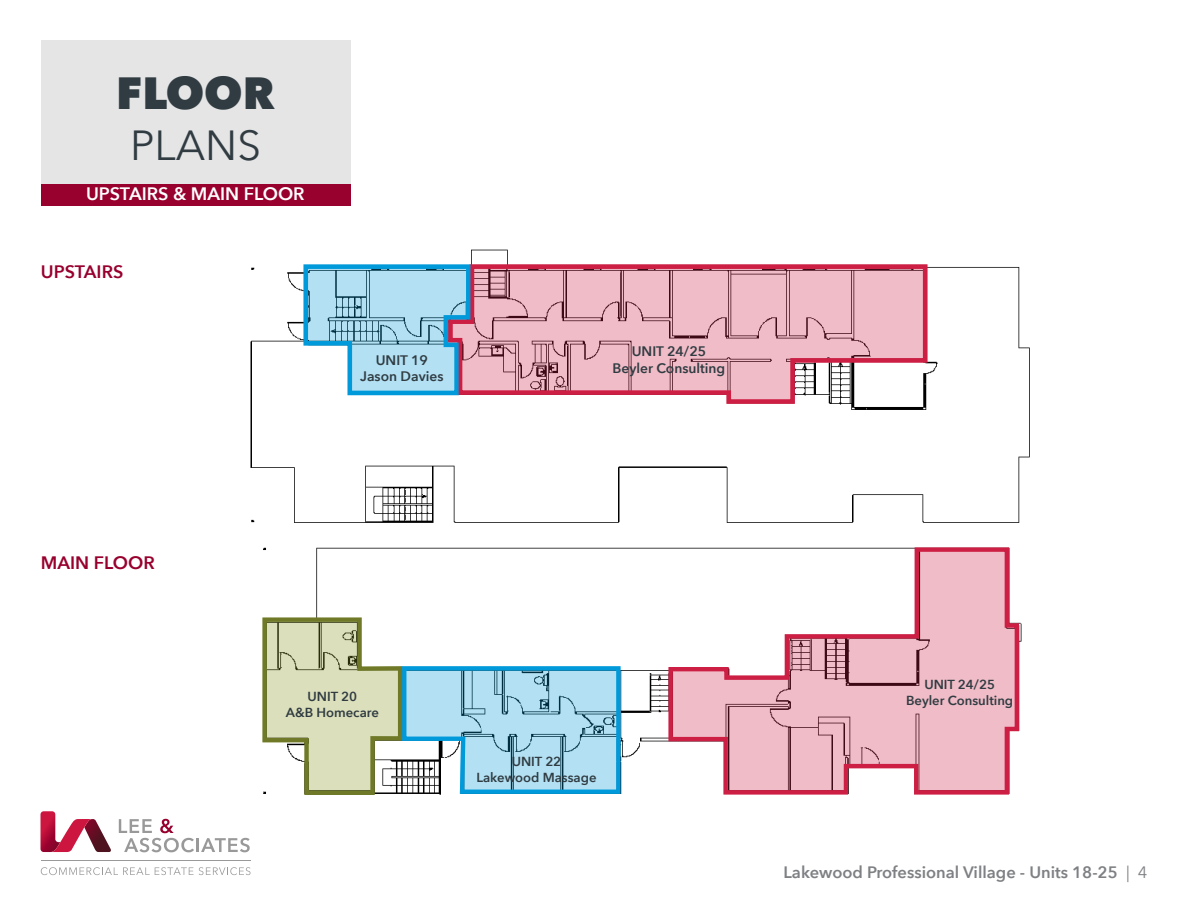
<style>
.page{position:relative;width:1188px;height:918px;background:#fff}
.page>*{position:absolute;margin:0;border:0;box-sizing:border-box;transform-origin:0 0}
.t1{font:800 45px "Avenir Next";color:#303c42}
.t2{font:42px "Avenir Next";color:#303c42}
.t3{font:600 18px "Avenir Next";color:#fff}
.t4{font:600 18px "Avenir Next";color:#98002e}
.t5{font:600 16.5px "Avenir Next";color:#7e8083}
.t6{font:600 13.8px/16.5px "Avenir Next";color:#303c42;text-align:center}
.t7{font:600 13.05px/15.8px "Avenir Next";color:#303c42;text-align:center}
.s1{font-weight:400}
</style>
<div class="page">
<svg style="left:119px;top:819px;width:75px;height:33px"></svg>
<hr style="left:196px;top:838px;width:3px;height:14px;background:#999">
<svg style="left:201px;top:838px;width:49px;height:14px"></svg>
<svg style="left:40px;top:811px;width:71px;height:41px"></svg>
<svg style="left:41px;top:867px;width:210px;height:8px"></svg>
<hr style="left:41px;top:861px;width:210px;height:1px;background:#999">
<div style="left:41px;top:40px;width:310px;height:155px;background:#e5e5e6"></div>
<div style="left:41px;top:184px;width:310px;height:21px;background:#98002e"></div>
<img style="left:250px;top:249px;width:780px;height:252px">
<svg style="left:301px;top:262px;width:145px;height:136px"></svg>
<svg style="left:446px;top:262px;width:484px;height:143px"></svg>
<img style="left:251px;top:501px;width:771px;height:257px">
<svg style="left:260px;top:615px;width:363px;height:180px"></svg>
<svg style="left:666px;top:545px;width:355px;height:250px"></svg>
<h1 class="t1" style="left:116px;top:66px;width:160px">FLOOR</h1>
<h2 class="t2" style="left:130px;top:110px;width:132px">PLANS</h2>
<h3 class="t3" style="left:86px;top:178px;width:220px">UPSTAIRS &amp; MAIN FLOOR</h3>
<h3 class="t4" style="left:41px;top:256px;width:84px">UPSTAIRS</h3>
<p class="t6" style="left:360px;top:351px;width:85px">UNIT 19<br>Jason Davies</p>
<p class="t6" style="left:613px;top:343px;width:114px">UNIT 24/25<br>Beyler Consulting</p>
<h3 class="t4" style="left:41px;top:547px;width:115px">MAIN FLOOR</h3>
<p class="t7" style="left:286px;top:688px;width:95px">UNIT 20<br>A&amp;B Homecare</p>
<p class="t7" style="left:476px;top:754px;width:122px">UNIT 22<br>Lakewood Massage</p>
<p class="t7" style="left:906px;top:677px;width:109px">UNIT 24/25<br>Beyler Consulting</p>
<p class="t5" style="left:784px;top:858px;width:365px">Lakewood Professional Village - Units 18-25 <span class="s1">| 4</span></p>
</div>
